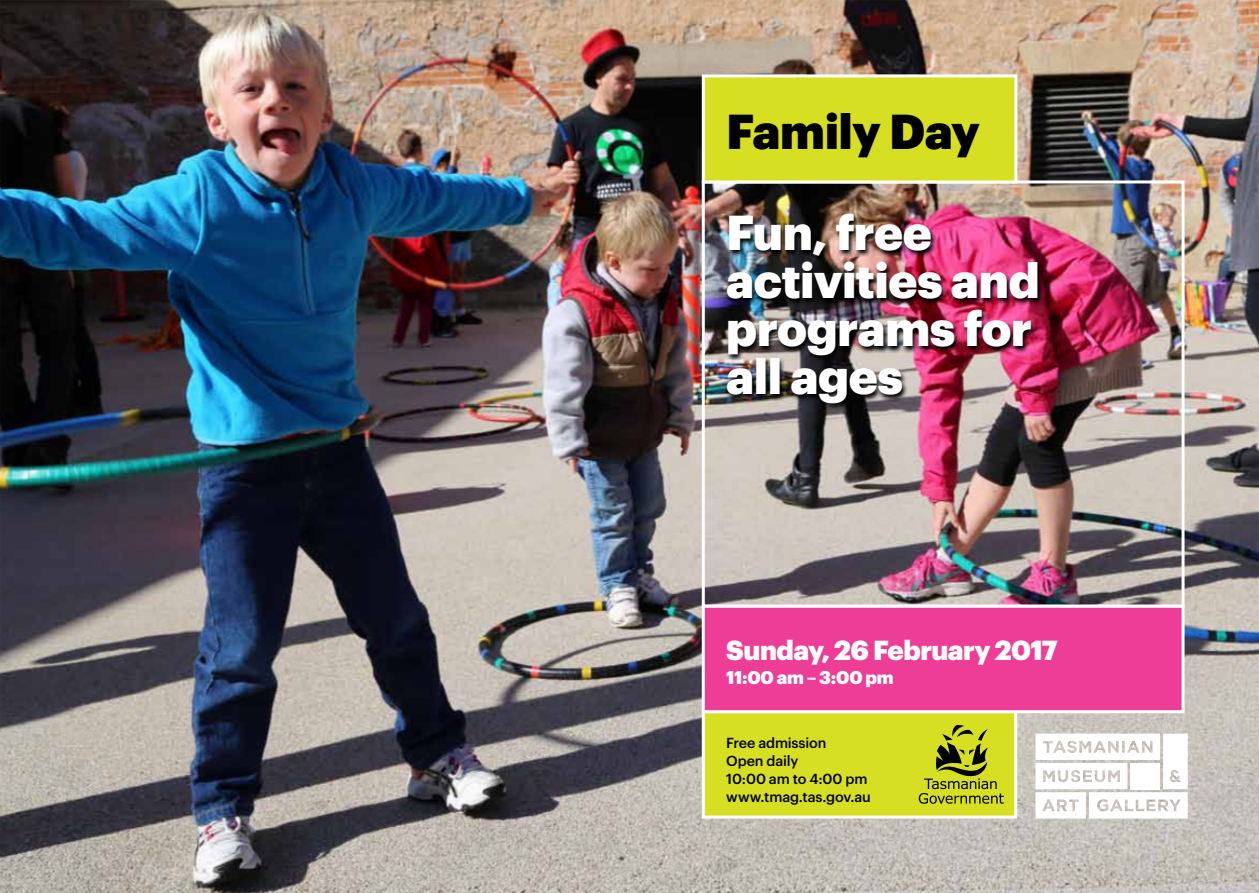
<style>
.page{position:relative;width:1259px;height:893px;background:#fff}
.page>*{position:absolute;margin:0;border:0;box-sizing:border-box;transform-origin:0 0}
.t1{font:900 48px/48px "Graphik";letter-spacing:-.01em;color:#fff}
.t2{font:900 48px "Graphik";letter-spacing:-.015em;color:#000}
.t3{font:900 27px "Graphik";letter-spacing:-.02em;color:#fff}
.t4{font:900 18px "Graphik";letter-spacing:-.01em;color:#fff}
.t5{font:500 14.25px/18px "Graphik";letter-spacing:-.01em;color:#000}
</style>
<div class="page">
<img style="left:0;top:0;width:1259px;height:893px">
<div style="left:702px;top:180px;width:482px;height:428px;border:3px solid #fff"></div>
<div style="left:702px;top:74px;width:315px;height:109px;background:#d7df23;border:3px solid #fff"></div>
<div style="left:702px;top:710px;width:315px;height:109px;background:#d7df23;border:3px solid #fff"></div>
<div style="left:702px;top:605px;width:482px;height:108px;background:#ee3d96;border:3px solid #fff"></div>
<img style="left:725px;top:213px;width:319px;height:198px">
<svg style="left:918px;top:725px;width:85px;height:79px"></svg>
<svg style="left:1035px;top:734px;width:152px;height:85px"></svg>
<h1 class="t2" style="left:726px;top:94px;width:255px">Family Day</h1>
<h1 class="t1" style="left:726px;top:204px;width:315px">Fun, free activities and programs for all ages</h1>
<h2 class="t3" style="left:726px;top:629px;width:333px">Sunday, 26 February 2017</h2>
<p class="t4" style="left:726px;top:663px;width:169px">11:00 am – 3:00 pm</p>
<p class="t5" style="left:726px;top:733px;width:146px">Free admission<br>Open daily<br>10:00 am to 4:00 pm www.tmag.tas.gov.au</p>
</div>
